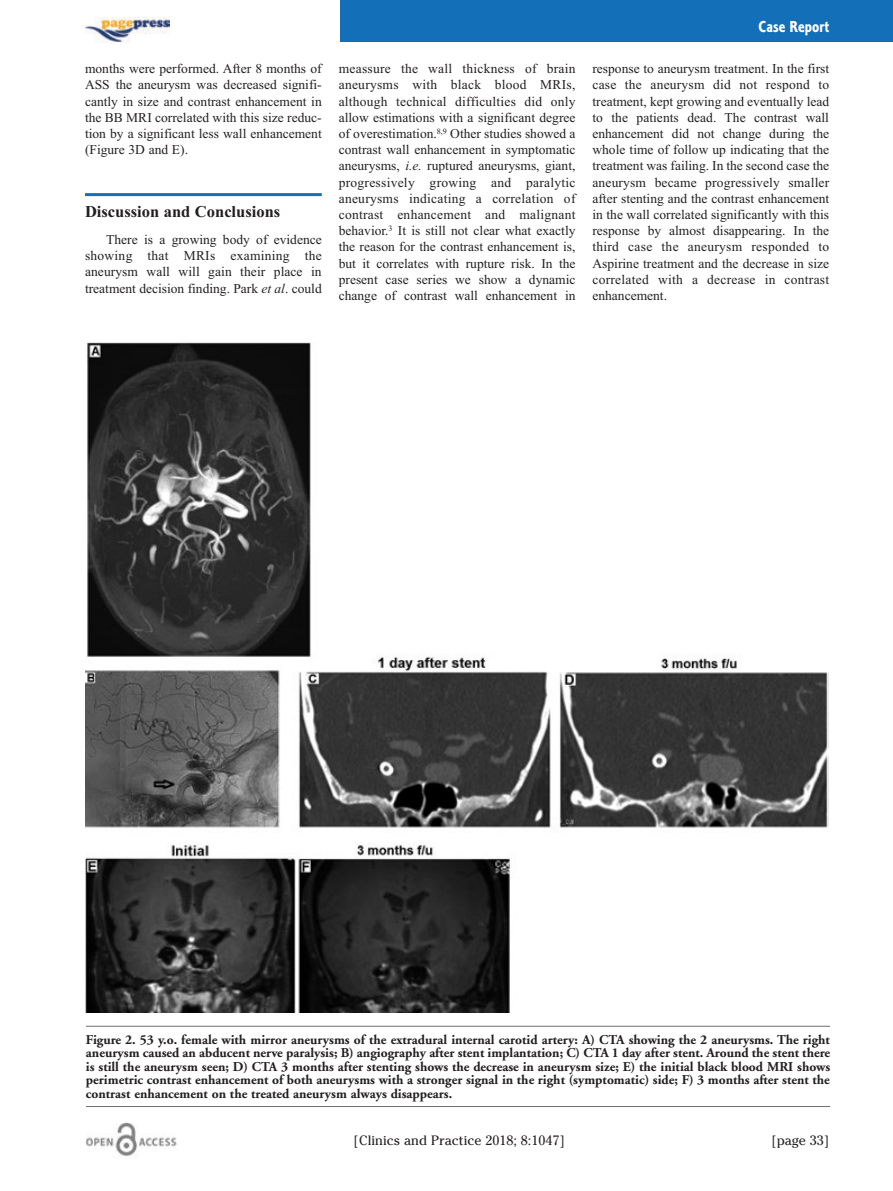
<style>
.page{position:relative;width:893px;height:1191px;background:#fff}
.page>*{position:absolute;margin:0;border:0;box-sizing:border-box;transform-origin:0 0}
.t1{font:700 16.5px "Times New Roman";color:#231f20}
.t2{font:16.5px "Corinthian Bold Condensed Plain";color:#fff}
.t3{font:13.5px/16.2px "Times New Roman";color:#231f20;text-align:justify}
.t4{font:700 13.5px/13.5px "Adobe Garamond";color:#231f20;text-align:justify}
.t5{font:13.5px "Cheltenham";color:#231f20}
.s1{font-style:italic}
</style>
<div class="page">
<hr style="left:85px;top:193px;width:237px;height:3px;background:#1370b8">
<div style="left:340px;top:0;width:553px;height:42px;background:#1370b8"></div>
<img style="left:86px;top:1123px;width:91px;height:33px">
<img style="left:85px;top:17px;width:85px;height:26px">
<hr style="left:86px;top:1025px;width:744px;height:1px;background:#6c6d70">
<hr style="left:86px;top:1106px;width:744px;height:1px;background:#6c6d70">
<img style="left:86px;top:342px;width:743px;height:670px">
<p class="t3" style="left:85px;top:60px;width:238px">months were performed. After 8 months of ASS the aneurysm was decreased signifi&shy;cantly in size and contrast enhancement in the BB MRI correlated with this size reduc&shy;tion by a significant less wall enhancement (Figure 3D and E).</p>
<p class="t1" style="left:85px;top:202px;width:197px">Discussion and Conclusions</p>
<p class="t3" style="left:85px;top:231px;width:238px;text-indent:21px">There is a growing body of evidence showing that MRIs examining the aneurysm wall will gain their place in treatment decision finding. Park <span class="s1">et al</span>. could</p>
<p class="t2" style="left:759px;top:21px;width:72px">Case Report</p>
<p class="t3" style="left:339px;top:60px;width:238px">meassure the wall thickness of brain aneurysms with black blood MRIs, although technical difficulties did only allow estimations with a significant degree of overestimation.<sup>8,9</sup> Other studies showed a contrast wall enhancement in symptomatic aneurysms, <span class="s1">i.e.</span> ruptured aneurysms, giant, progressively growing and paralytic aneurysms indicating a correlation of contrast enhancement and malignant behavior.<sup>3</sup> It is still not clear what exactly the reason for the contrast enhancement is, but it correlates with rupture risk. In the present case series we show a dynamic change of contrast wall enhancement in</p>
<p class="t3" style="left:592px;top:60px;width:238px">response to aneurysm treatment. In the first case the aneurysm did not respond to treatment, kept growing and eventually lead to the patients dead. The contrast wall enhancement did not change during the whole time of follow up indicating that the treatment was failing. In the second case the aneurysm became progressively smaller after stenting and the contrast enhancement in the wall correlated significantly with this response by almost disappearing. In the third case the aneurysm responded to Aspirine treatment and the decrease in size correlated with a decrease in contrast enhancement.</p>
<p class="t4" style="left:86px;top:1033px;width:746px">Figure 2. 53 y.o. female with mirror aneurysms of the extradural internal carotid artery: A) CTA showing the 2 aneurysms. The right aneurysm caused an abducent nerve paralysis; B) angiography after stent implantation; C) CTA 1 day after stent. Around the stent there is still the aneurysm seen; D) CTA 3 months after stenting shows the decrease in aneurysm size; E) the initial black blood MRI shows perimetric contrast enhancement of both aneurysms with a stronger signal in the right (symptomatic) side; F) 3 months after stent the contrast enhancement on the treated aneurysm always disappears.</p>
<p class="t5" style="left:354px;top:1132px;width:213px">[Clinics and Practice 2018; 8:1047]</p>
<p class="t5" style="left:771px;top:1132px;width:59px">[page 33]</p>
</div>
